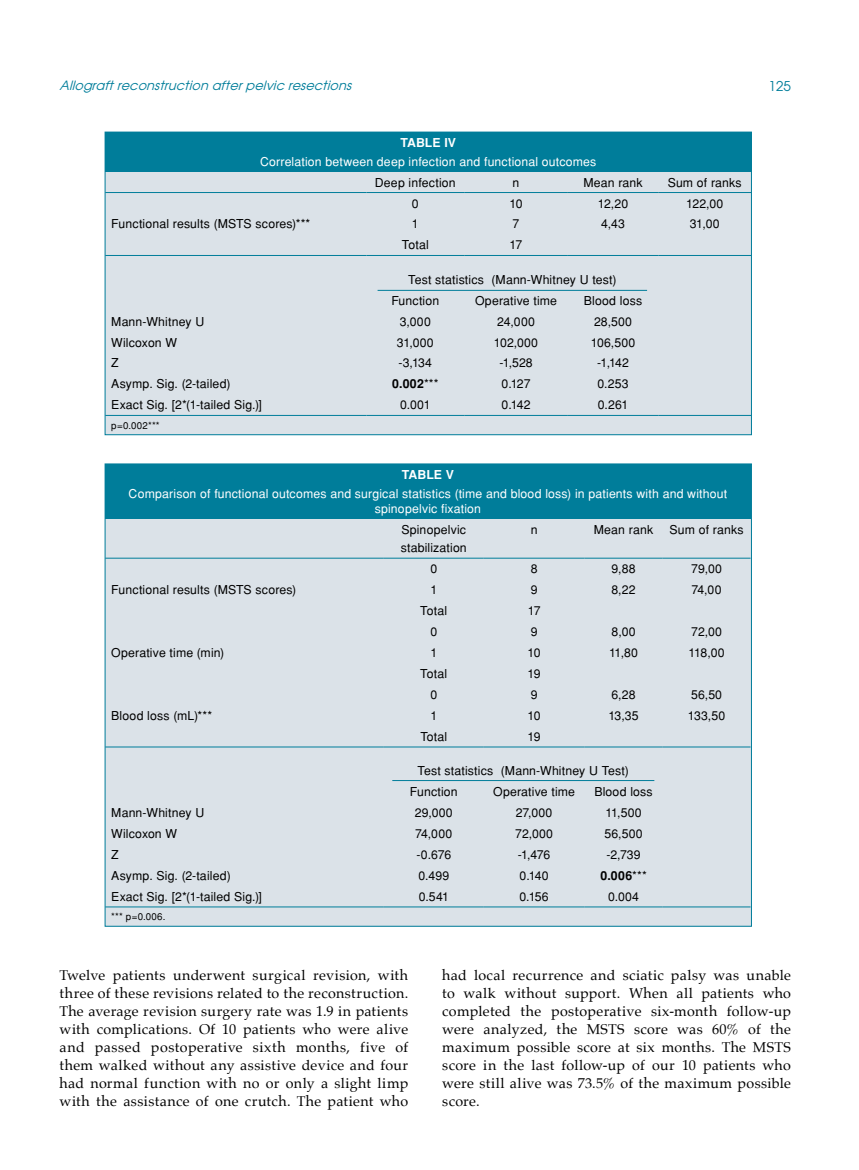
<style>
.page{position:relative;width:859px;height:1170px;background:#fff}
.page>*{position:absolute;margin:0;border:0;box-sizing:border-box;transform-origin:0 0}
.t1{font:14.25px/18px "Palatino";letter-spacing:.02em;color:#000;text-align:justify}
.t2{font:13.5px "Avant Garde Tr";color:#007d9a}
.t3{font:italic 12.75px "Avant Garde Tr";color:#007d9a}
.t4{font:12.3px/21px "Helvetica Normal Tr";letter-spacing:.01em;color:#000}
.t5{font:12.3px/14.7px "Helvetica Normal Tr";letter-spacing:.015em;color:#fff;text-align:center}
.t6{font:700 12.3px "Helvetica Tr";letter-spacing:.03em;color:#000}
.t7{font:700 12.3px "Helvetica Tr";letter-spacing:.005em;color:#fff}
.t8{font:9.75px "Helvetica Normal Tr";letter-spacing:.025em;color:#000}
.s1{font-family:"Helvetica Normal Tr";font-weight:400}
</style>
<div class="page">
<div style="left:105px;top:132px;width:646px;height:302px;background:#dbe2e8"></div>
<div style="left:105px;top:132px;width:646px;height:39px;background:#007d9a"></div>
<hr style="left:105px;top:192px;width:261px;height:1px;background:#007d9a">
<hr style="left:366px;top:192px;width:98px;height:1px;background:#007d9a">
<hr style="left:464px;top:192px;width:104px;height:1px;background:#007d9a">
<hr style="left:568px;top:192px;width:90px;height:1px;background:#007d9a">
<hr style="left:658px;top:192px;width:93px;height:1px;background:#007d9a">
<hr style="left:105px;top:415px;width:261px;height:1px;background:#007d9a">
<hr style="left:366px;top:415px;width:98px;height:1px;background:#007d9a">
<hr style="left:464px;top:415px;width:104px;height:1px;background:#007d9a">
<hr style="left:568px;top:415px;width:90px;height:1px;background:#007d9a">
<hr style="left:658px;top:415px;width:93px;height:1px;background:#007d9a">
<hr style="left:105px;top:255px;width:261px;height:1px;background:#007d9a">
<hr style="left:366px;top:255px;width:98px;height:1px;background:#007d9a">
<hr style="left:464px;top:255px;width:104px;height:1px;background:#007d9a">
<hr style="left:568px;top:255px;width:90px;height:1px;background:#007d9a">
<hr style="left:658px;top:255px;width:93px;height:1px;background:#007d9a">
<hr style="left:378px;top:290px;width:269px;height:1px;background:#007d9a">
<div style="left:105px;top:464px;width:646px;height:462px;background:#dbe2e8"></div>
<div style="left:105px;top:464px;width:645px;height:55px;background:#007d9a"></div>
<hr style="left:105px;top:906px;width:279px;height:1px;background:#007d9a">
<hr style="left:384px;top:906px;width:100px;height:1px;background:#007d9a">
<hr style="left:484px;top:906px;width:100px;height:1px;background:#007d9a">
<hr style="left:584px;top:906px;width:79px;height:1px;background:#007d9a">
<hr style="left:663px;top:906px;width:87px;height:1px;background:#007d9a">
<hr style="left:105px;top:558px;width:279px;height:1px;background:#007d9a">
<hr style="left:384px;top:558px;width:100px;height:1px;background:#007d9a">
<hr style="left:484px;top:558px;width:100px;height:1px;background:#007d9a">
<hr style="left:584px;top:558px;width:79px;height:1px;background:#007d9a">
<hr style="left:663px;top:558px;width:87px;height:1px;background:#007d9a">
<hr style="left:105px;top:746px;width:279px;height:1px;background:#007d9a">
<hr style="left:384px;top:746px;width:100px;height:1px;background:#007d9a">
<hr style="left:484px;top:746px;width:100px;height:1px;background:#007d9a">
<hr style="left:584px;top:746px;width:79px;height:1px;background:#007d9a">
<hr style="left:663px;top:746px;width:87px;height:1px;background:#007d9a">
<hr style="left:392px;top:780px;width:262px;height:1px;background:#007d9a">
<p class="t3" style="left:60px;top:78px;width:297px">Allograftreconstruction afterpelvic resections</p>
<p class="t2" style="left:768px;top:77px;width:24px">125</p>
<p class="t7" style="left:400px;top:135px;width:57px">TABLE IV</p>
<p class="t5" style="left:260px;top:154px;width:338px">Correlation between deep infection and functional outcomes</p>
<p class="t4" style="left:375px;top:172px;width:82px">Deep infection</p>
<p class="t4" style="left:513px;top:172px;width:8px">n</p>
<p class="t4" style="left:583px;top:172px;width:61px">Mean rank</p>
<p class="t4" style="left:668px;top:172px;width:76px">Sum of ranks</p>
<p class="t4" style="left:111px;top:213px;width:201px">Functional results (MSTS scores)***</p>
<p class="t4" style="left:412px;top:193px;width:8px">0</p>
<p class="t4" style="left:509px;top:193px;width:15px">10</p>
<p class="t4" style="left:598px;top:193px;width:32px">12,20</p>
<p class="t4" style="left:686px;top:193px;width:39px">122,00</p>
<p class="t4" style="left:412px;top:213px;width:8px">1</p>
<p class="t4" style="left:513px;top:213px;width:8px">7</p>
<p class="t4" style="left:601px;top:213px;width:26px">4,43</p>
<p class="t4" style="left:690px;top:213px;width:31px">31,00</p>
<p class="t4" style="left:402px;top:234px;width:28px">Total</p>
<p class="t4" style="left:510px;top:234px;width:14px">17</p>
<p class="t4" style="left:391px;top:269px;width:227px;text-indent:17px">Test statistics (Mann-Whitney U test)<br>Function</p>
<p class="t4" style="left:475px;top:289px;width:83px">Operative time</p>
<p class="t4" style="left:584px;top:289px;width:60px">Blood loss</p>
<p class="t4" style="left:111px;top:310px;width:95px">Mann-Whitney U</p>
<p class="t4" style="left:400px;top:310px;width:33px">3,000</p>
<p class="t4" style="left:497px;top:310px;width:39px">24,000</p>
<p class="t4" style="left:594px;top:310px;width:40px">28,500</p>
<p class="t4" style="left:111px;top:331px;width:67px">Wilcoxon W</p>
<p class="t4" style="left:397px;top:331px;width:38px">31,000</p>
<p class="t4" style="left:494px;top:331px;width:46px">102,000</p>
<p class="t4" style="left:591px;top:331px;width:46px">106,500</p>
<p class="t4" style="left:111px;top:352px;width:9px">Z</p>
<p class="t4" style="left:399px;top:352px;width:35px">-3,134</p>
<p class="t4" style="left:499px;top:352px;width:35px">-1,528</p>
<p class="t4" style="left:597px;top:352px;width:33px">-1,142</p>
<p class="t4" style="left:111px;top:373px;width:121px">Asymp. Sig. (2-tailed)</p>
<p class="t6" style="left:392px;top:377px;width:48px">0.002<span class="s1">***</span></p>
<p class="t4" style="left:502px;top:373px;width:30px">0.127</p>
<p class="t4" style="left:597px;top:373px;width:33px">0.253</p>
<p class="t4" style="left:111px;top:394px;width:152px">Exact Sig. [2*(1-tailed Sig.)]</p>
<p class="t4" style="left:400px;top:394px;width:32px">0.001</p>
<p class="t4" style="left:502px;top:394px;width:30px">0.142</p>
<p class="t4" style="left:598px;top:394px;width:32px">0.261</p>
<p class="t8" style="left:111px;top:419px;width:50px">p=0.002***</p>
<p class="t7" style="left:402px;top:467px;width:54px">TABLE V</p>
<p class="t5" style="left:129px;top:486px;width:600px">Comparison of functional outcomes and surgical statistics (time and blood loss) in patients with and without spinopelvic fixation</p>
<p class="t4" style="left:401px;top:520px;width:68px;line-height:18.3px">Spinopelvic stabilization</p>
<p class="t4" style="left:531px;top:519px;width:8px">n</p>
<p class="t4" style="left:594px;top:519px;width:61px">Mean rank</p>
<p class="t4" style="left:670px;top:519px;width:76px">Sum of ranks</p>
<p class="t4" style="left:111px;top:579px;width:187px">Functional results (MSTS scores)</p>
<p class="t4" style="left:430px;top:558px;width:8px">0</p>
<p class="t4" style="left:531px;top:558px;width:8px">8</p>
<p class="t4" style="left:611px;top:558px;width:25px">9,88</p>
<p class="t4" style="left:691px;top:558px;width:32px">79,00</p>
<p class="t4" style="left:430px;top:579px;width:8px">1</p>
<p class="t4" style="left:531px;top:579px;width:8px">9</p>
<p class="t4" style="left:611px;top:579px;width:26px">8,22</p>
<p class="t4" style="left:692px;top:579px;width:31px">74,00</p>
<p class="t4" style="left:420px;top:600px;width:28px">Total</p>
<p class="t4" style="left:528px;top:600px;width:14px">17</p>
<p class="t4" style="left:111px;top:642px;width:114px">Operative time (min)</p>
<p class="t4" style="left:111px;top:705px;width:102px">Blood loss (mL)***</p>
<p class="t4" style="left:430px;top:621px;width:8px">0</p>
<p class="t4" style="left:531px;top:621px;width:8px">9</p>
<p class="t4" style="left:611px;top:621px;width:26px">8,00</p>
<p class="t4" style="left:691px;top:621px;width:32px">72,00</p>
<p class="t4" style="left:430px;top:642px;width:8px">1</p>
<p class="t4" style="left:527px;top:642px;width:15px">10</p>
<p class="t4" style="left:609px;top:642px;width:31px">11,80</p>
<p class="t4" style="left:689px;top:642px;width:37px">118,00</p>
<p class="t4" style="left:420px;top:663px;width:28px">Total</p>
<p class="t4" style="left:528px;top:663px;width:15px">19</p>
<p class="t4" style="left:430px;top:684px;width:8px">0</p>
<p class="t4" style="left:531px;top:684px;width:8px">9</p>
<p class="t4" style="left:611px;top:684px;width:26px">6,28</p>
<p class="t4" style="left:691px;top:684px;width:33px">56,50</p>
<p class="t4" style="left:430px;top:705px;width:8px">1</p>
<p class="t4" style="left:528px;top:705px;width:15px">10</p>
<p class="t4" style="left:608px;top:705px;width:32px">13,35</p>
<p class="t4" style="left:688px;top:705px;width:39px">133,50</p>
<p class="t4" style="left:420px;top:726px;width:28px">Total</p>
<p class="t4" style="left:528px;top:726px;width:15px">19</p>
<p class="t4" style="left:410px;top:760px;width:221px;text-indent:8px">Test statistics (Mann-Whitney U Test)<br>Function</p>
<p class="t4" style="left:493px;top:781px;width:83px">Operative time</p>
<p class="t4" style="left:594px;top:781px;width:60px">Blood loss</p>
<p class="t4" style="left:111px;top:802px;width:95px">Mann-Whitney U</p>
<p class="t4" style="left:415px;top:802px;width:39px">29,000</p>
<p class="t4" style="left:516px;top:802px;width:38px">27,000</p>
<p class="t4" style="left:605px;top:802px;width:38px">11,500</p>
<p class="t4" style="left:111px;top:823px;width:67px">Wilcoxon W</p>
<p class="t4" style="left:415px;top:823px;width:38px">74,000</p>
<p class="t4" style="left:515px;top:823px;width:39px">72,000</p>
<p class="t4" style="left:604px;top:823px;width:40px">56,500</p>
<p class="t4" style="left:111px;top:844px;width:9px">Z</p>
<p class="t4" style="left:416px;top:844px;width:36px">-0.676</p>
<p class="t4" style="left:518px;top:844px;width:34px">-1,476</p>
<p class="t4" style="left:606px;top:844px;width:36px">-2,739</p>
<p class="t4" style="left:111px;top:865px;width:121px">Asymp. Sig. (2-tailed)</p>
<p class="t4" style="left:418px;top:865px;width:32px">0.499</p>
<p class="t4" style="left:520px;top:865px;width:31px">0.140</p>
<p class="t6" style="left:600px;top:868px;width:48px">0.006<span class="s1">***</span></p>
<p class="t4" style="left:111px;top:886px;width:152px">Exact Sig. [2*(1-tailed Sig.)]</p>
<p class="t4" style="left:419px;top:886px;width:32px">0.541</p>
<p class="t4" style="left:520px;top:886px;width:31px">0.156</p>
<p class="t4" style="left:608px;top:886px;width:32px">0.004</p>
<p class="t8" style="left:111px;top:910px;width:56px">*** p=0.006.</p>
<p class="t1" style="left:60px;top:966px;width:350px">Twelve patients underwent surgical revision, with three of these revisions related to the reconstruction.<br>The average revision surgery rate was 1.9 in patients with complications. Of 10 patients who were alive and passed postoperative sixth months, five of them walked without any assistive device and four had normal function with no or only a slight limp with the assistance of one crutch. The patient who</p>
<p class="t1" style="left:442px;top:966px;width:350px">had local recurrence and sciatic palsy was unable to walk without support. When all patients who completed the postoperative six-month follow-up were analyzed, the MSTS score was 60% of the maximum possible score at six months. The MSTS score in the last follow-up of our 10 patients who were still alive was 73.5% of the maximum possible score.</p>
</div>
